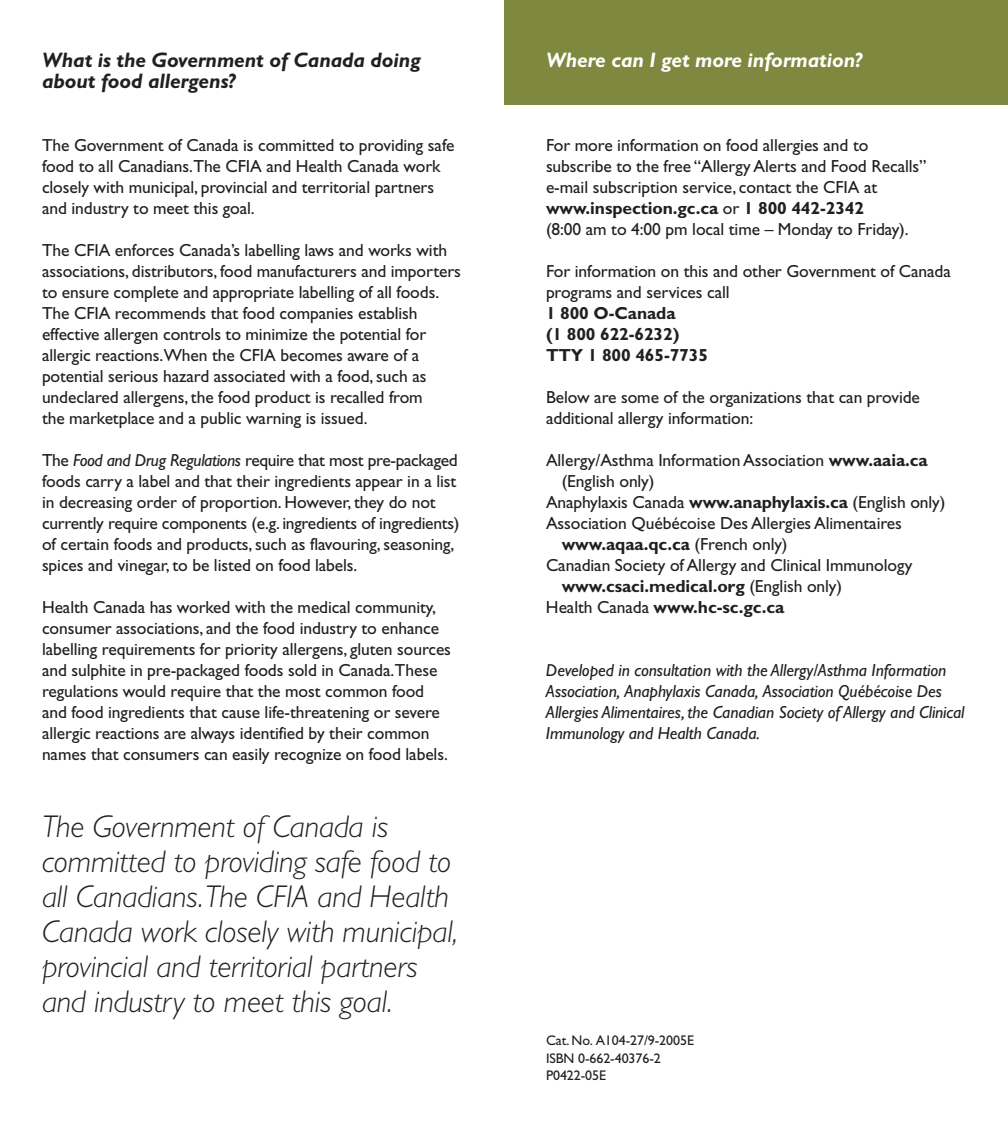
<style>
.page{position:relative;width:1008px;height:1134px;background:#fff}
.page>*{position:absolute;margin:0;border:0;box-sizing:border-box;transform-origin:0 0}
.t1{font:italic 300 31.5px/35px "Gill Sans";letter-spacing:-.005em;color:#231f20}
.t2{font:italic 700 21px/21px "Gill Sans";letter-spacing:-.005em;color:#231f20}
.t3{font:italic 700 21px "Gill Sans";letter-spacing:-.005em;color:#fff}
.t4{font:17.5px/21px "Gill Sans";letter-spacing:-.005em;color:#231f20}
.t5{font:italic 17.5px/21px "Gill Sans";letter-spacing:-.005em;color:#231f20}
.t6{font:700 17.5px/21px "Gill Sans";letter-spacing:-.005em;color:#231f20}
.t7{font:14px/17.5px "Gill Sans";letter-spacing:-.005em;color:#231f20}
.s1{font-style:italic}
.s2{font-weight:700}
.s3{font-weight:400}
</style>
<div class="page">
<div style="left:504px;top:0;width:504px;height:105px;background:#7e883e"></div>
<p class="t2" style="left:42px;top:52px;width:380px">What is the Government of Canada doing about food allergens?</p>
<p class="t4" style="left:42px;top:136px;width:414px">The Government of Canada is committed to providing safe food to all Canadians.The CFIA and Health Canada work closely with municipal, provincial and territorial partners and industry to meet this goal.</p>
<p class="t4" style="left:42px;top:241px;width:420px">The CFIA enforces Canada’s labelling laws and works with associations, distributors, food manufacturers and importers to ensure complete and appropriate labelling of all foods.<br>The CFIA recommends that food companies establish effective allergen controls to minimize the potential for allergic reactions.When the CFIA becomes aware of a potential serious hazard associated with a food, such as undeclared allergens, the food product is recalled from<br>the marketplace and a public warning is issued.</p>
<p class="t4" style="left:42px;top:451px;width:419px">The <span class="s1">Food and Drug Regulations</span> require that most pre-packaged foods carry a label and that their ingredients appear in a list in decreasing order of proportion. However, they do not currently require components (e.g. ingredients of ingredients) of certain foods and products, such as flavouring, seasoning, spices and vinegar, to be listed on food labels.</p>
<p class="t4" style="left:42px;top:598px;width:411px">Health Canada has worked with the medical community, consumer associations, and the food industry to enhance labelling requirements for priority allergens, gluten sources and sulphite in pre-packaged foods sold in Canada.These regulations would require that the most common food and food ingredients that cause life-threatening or severe allergic reactions are always identified by their common names that consumers can easily recognize on food labels.</p>
<h1 class="t1" style="left:42px;top:812px;width:418px">The Government of Canada is committed to providing safe food to all Canadians.The CFIA and Health Canada work closely with municipal, provincial and territorial partners and industry to meet this goal.</h1>
<p class="t3" style="left:546px;top:52px;width:318px">Where can I get more information?</p>
<p class="t4" style="left:546px;top:136px;width:382px">For more information on food allergies and to subscribe to the free “Allergy Alerts and Food Recalls” e-mail subscription service, contact the CFIA at <span class="s2">www.inspection.gc.ca</span> or <span class="s2">1 800 442-2342<br></span>(8:00 am to 4:00 pm local time – Monday to Friday).</p>
<p class="t4" style="left:546px;top:262px;width:406px">For information on this and other Government of Canada programs and services call</p>
<p class="t6" style="left:546px;top:304px;width:164px">1 800 O-Canada<br>(1 800 622-6232)<br>TTY 1 800 465-7735</p>
<p class="t4" style="left:546px;top:388px;width:375px">Below are some of the organizations that can provide additional allergy information:</p>
<p class="t4" style="left:546px;top:451px;width:383px">Allergy/Asthma Information Association <span class="s2">www.aaia.ca</span></p>
<p class="t4" style="left:562px;top:472px;width:94px">(English only)</p>
<p class="t4" style="left:546px;top:493px;width:401px">Anaphylaxis Canada <span class="s2">www.anaphylaxis.ca</span> (English only)</p>
<p class="t4" style="left:546px;top:514px;width:357px">Association Québécoise Des Allergies Alimentaires</p>
<p class="t6" style="left:562px;top:535px;width:227px">www.aqaa.qc.ca <span class="s3">(French only)</span></p>
<p class="t4" style="left:546px;top:556px;width:368px">Canadian Society of Allergy and Clinical Immunology</p>
<p class="t6" style="left:562px;top:577px;width:282px">www.csaci.medical.org <span class="s3">(English only)</span></p>
<p class="t6" style="left:546px;top:598px;width:240px"><span class="s3">Health Canada</span> www.hc-sc.gc.ca</p>
<p class="t5" style="left:546px;top:661px;width:420px">Developed in consultation with the Allergy/Asthma Information Association, Anaphylaxis Canada, Association Québécoise Des Allergies Alimentaires, the Canadian Society of Allergy and Clinical Immunology and Health Canada.</p>
<p class="t7" style="left:546px;top:1033px;width:150px">Cat. No. A104-27/9-2005E<br>ISBN 0-662-40376-2<br>P0422-05E</p>
</div>
